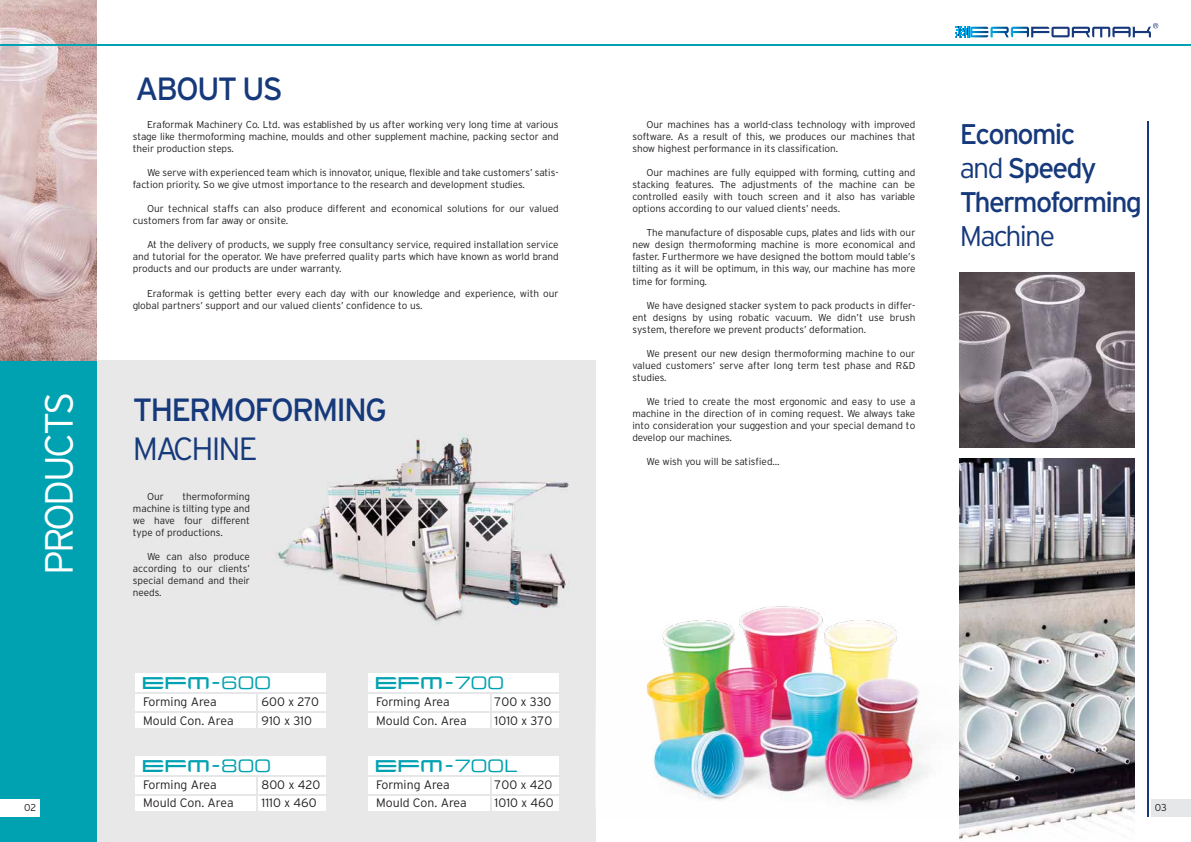
<style>
.page{position:relative;width:1191px;height:842px;background:#fff}
.page>*{position:absolute;margin:0;border:0;box-sizing:border-box;transform-origin:0 0}
.t1{font:39.4px "Interstate Light Tr";letter-spacing:-.06em;color:#fff}
.t2{font:32.1px "Interstate Regular Tr";letter-spacing:-.06em;color:#16397b}
.t3{font:32.1px "Interstate Light Tr";letter-spacing:-.06em;color:#16397b}
.t4{font:28.4px/34.1px "Interstate Regular Tr";letter-spacing:-.06em;color:#16397b}
.t5{font:28.4px "Interstate Light Tr";letter-spacing:-.06em;color:#16397b}
.t6{font:23.8px "Xenotron";color:#00a2b1}
.t7{font:17.2px "Eurostile LT Extended Two";color:#00a2b1}
.t8{font:12.3px "Interstate Light Tr";color:#231f20}
.t9{font:10px/12px "Interstate Light Tr";color:#231f20;text-align:justify}
.s1{font-family:"Eurostile LT Extended Two";font-size:23.3px}
.s2{font-family:"Eurostile LT Extended Two";font-size:17.2px}
.s3{font-family:"Xenotron";font-size:23.8px}
.s4{font-size:23.3px}
.s5{font-family:"Interstate Light Tr"}
</style>
<div class="page">
<img style="left:96px;top:360px;width:499px;height:482px">
<div style="left:0;top:360px;width:96px;height:482px;background:#00a2b1"></div>
<img style="left:0;top:0;width:96px;height:360px">
<hr style="left:0;top:44px;width:595px;height:2px;background:#00a2b1">
<div style="left:136px;top:673px;width:189px;height:55px;background:#fff"></div>
<hr style="left:136px;top:692px;width:189px;height:2px;background:#e6e7e8">
<hr style="left:257px;top:693px;width:1px;height:35px;background:#e6e7e8">
<hr style="left:136px;top:711px;width:189px;height:2px;background:#e6e7e8">
<div style="left:369px;top:756px;width:189px;height:55px;background:#fff"></div>
<hr style="left:369px;top:775px;width:189px;height:2px;background:#e6e7e8">
<hr style="left:490px;top:776px;width:1px;height:35px;background:#e6e7e8">
<hr style="left:369px;top:794px;width:189px;height:2px;background:#e6e7e8">
<div style="left:369px;top:673px;width:189px;height:55px;background:#fff"></div>
<hr style="left:369px;top:692px;width:189px;height:2px;background:#e6e7e8">
<hr style="left:490px;top:693px;width:1px;height:35px;background:#e6e7e8">
<hr style="left:369px;top:711px;width:189px;height:2px;background:#e6e7e8">
<div style="left:136px;top:756px;width:189px;height:55px;background:#fff"></div>
<hr style="left:136px;top:775px;width:189px;height:2px;background:#e6e7e8">
<hr style="left:257px;top:776px;width:1px;height:35px;background:#e6e7e8">
<hr style="left:136px;top:794px;width:189px;height:2px;background:#e6e7e8">
<div style="left:0;top:799px;width:39px;height:18px;background:#fff"></div>
<img style="left:646px;top:606px;width:282px;height:196px">
<hr style="left:595px;top:44px;width:596px;height:2px;background:#00a2b1">
<hr style="left:1147px;top:121px;width:1px;height:696px;background:#16397b">
<div style="left:1151px;top:799px;width:40px;height:18px;background:#e6e7e8"></div>
<img style="left:959px;top:458px;width:175px;height:381px">
<img style="left:959px;top:272px;width:175px;height:175px">
<svg style="left:955px;top:23px;width:203px;height:14px"></svg>
<h1 class="t1" style="left:37px;top:575px;width:185px;rotate:-90deg">PRODUCTS</h1>
<p class="t9" style="left:24px;top:802px;width:14px">02</p>
<h2 class="t2" style="left:136px;top:71px;width:149px">ABOUT US</h2>
<p class="t9" style="left:133px;top:119px;width:427px;text-indent:14px">Eraformak Machinery Co. Ltd. was established by us after working very long time at various stage like thermoforming machine, moulds and other supplement machine, packing sector and their production steps.</p>
<p class="t9" style="left:133px;top:167px;width:427px;text-indent:14px">We serve with experienced team which is innovator, unique, flexible and take customers’ satis&shy;faction priority. So we give utmost importance to the research and development studies.</p>
<p class="t9" style="left:133px;top:203px;width:427px;text-indent:14px">Our technical staffs can also produce different and economical solutions for our valued customers from far away or onsite.</p>
<p class="t9" style="left:133px;top:239px;width:427px;text-indent:14px">At the delivery of products, we supply free consultancy service, required installation service and tutorial for the operator. We have preferred quality parts which have known as world brand products and our products are under warranty.</p>
<p class="t9" style="left:133px;top:287px;width:427px;text-indent:14px">Eraformak is getting better every each day with our knowledge and experience, with our global partners’ support and our valued clients’ confidence to us.</p>
<h2 class="t2" style="left:133px;top:392px;width:255px">THERMOFORMING</h2>
<h2 class="t3" style="left:133px;top:430px;width:126px">MACHINE</h2>
<p class="t9" style="left:133px;top:490px;width:119px;text-indent:50px">thermoforming machine is tilting type and we have four different type of productions.</p>
<p class="t9" style="left:133px;top:550px;width:119px;text-indent:14px">We can also produce according to our clients’ special demand and their needs.</p>
<p class="t9" style="left:147px;top:490px;width:18px">Our</p>
<h3 class="t6" style="left:143px;top:675px;width:129px">EFM<span class="s1">-</span><span class="s2">600</span></h3>
<p class="t8" style="left:143px;top:695px;width:75px">Forming Area</p>
<p class="t8" style="left:262px;top:695px;width:59px">600 x 270</p>
<p class="t8" style="left:143px;top:713px;width:92px">Mould Con. Area</p>
<p class="t8" style="left:262px;top:713px;width:52px">910 x 310</p>
<h3 class="t6" style="left:143px;top:758px;width:129px">EFM<span class="s1">-</span><span class="s2">800</span></h3>
<p class="t8" style="left:143px;top:778px;width:75px">Forming Area</p>
<p class="t8" style="left:262px;top:778px;width:60px">800 x 420</p>
<p class="t8" style="left:143px;top:796px;width:92px">Mould Con. Area</p>
<p class="t8" style="left:262px;top:796px;width:56px">1110 x 460</p>
<h3 class="t6" style="left:376px;top:675px;width:129px">EFM<span class="s1">-</span><span class="s2">700</span></h3>
<p class="t8" style="left:376px;top:695px;width:75px">Forming Area</p>
<p class="t8" style="left:494px;top:695px;width:58px">700 x 330</p>
<p class="t8" style="left:376px;top:713px;width:92px">Mould Con. Area</p>
<p class="t8" style="left:494px;top:713px;width:59px">1010 x 370</p>
<h3 class="t7" style="left:376px;top:754px;width:142px"><span class="s3">EFM</span><span class="s4">-</span>700L</h3>
<p class="t8" style="left:376px;top:778px;width:75px">Forming Area</p>
<p class="t8" style="left:494px;top:778px;width:59px">700 x 420</p>
<p class="t8" style="left:376px;top:796px;width:92px">Mould Con. Area</p>
<p class="t8" style="left:494px;top:796px;width:61px">1010 x 460</p>
<p class="t9" style="left:632px;top:119px;width:284px;text-indent:14px">Our machines has a world-class technology with improved software. As a result of this, we produces our machines that show highest performance in its classification.</p>
<p class="t9" style="left:632px;top:167px;width:284px;text-indent:14px">Our machines are fully equipped with forming, cutting and stacking features. The adjustments of the machine can be controlled easily with touch screen and it also has variable options according to our valued clients’ needs.</p>
<p class="t9" style="left:632px;top:227px;width:284px;text-indent:14px">The manufacture of disposable cups, plates and lids with our new design thermoforming machine is more economical and faster. Furthermore we have designed the bottom mould table’s tilting as it will be optimum, in this way, our machine has more time for forming.</p>
<p class="t9" style="left:632px;top:299px;width:284px;text-indent:14px">We have designed stacker system to pack products in differ&shy;ent designs by using robatic vacuum. We didn’t use brush system, therefore we prevent products’ deformation.</p>
<p class="t9" style="left:632px;top:347px;width:284px;text-indent:14px">We present our new design thermoforming machine to our valued customers’ serve after long term test phase and R&amp;D studies.</p>
<p class="t9" style="left:632px;top:395px;width:284px;text-indent:14px">We tried to create the most ergonomic and easy to use a machine in the direction of in coming request. We always take into consideration your suggestion and your special demand to develop our machines.</p>
<p class="t9" style="left:646px;top:455px;width:135px">We wish you will be satisfied…</p>
<h3 class="t4" style="left:959px;top:118px;width:184px">Economic<br><span class="s5">and</span> Speedy<br>Thermoforming</h3>
<h3 class="t5" style="left:959px;top:220px;width:97px">Machine</h3>
<p class="t9" style="left:1154px;top:802px;width:14px">03</p>
</div>
